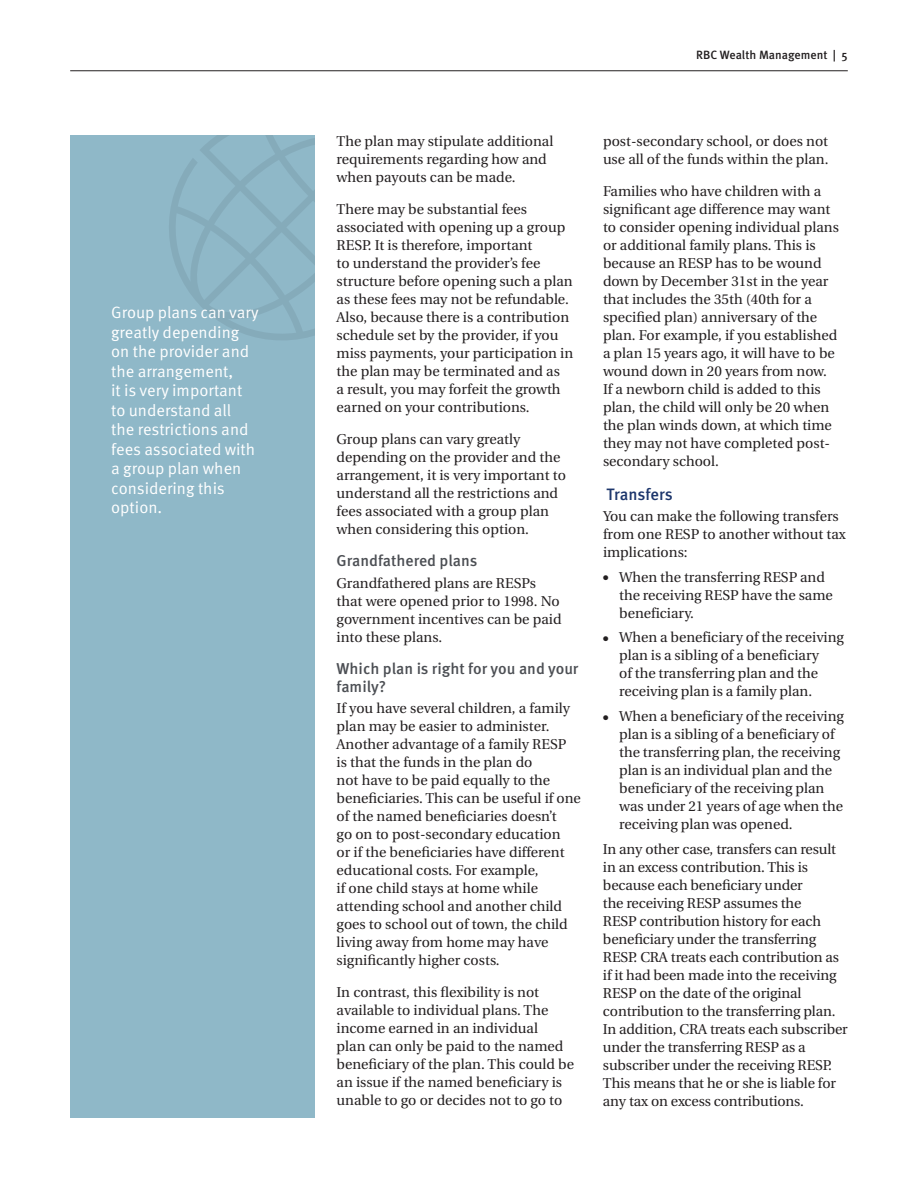
<style>
.page{position:relative;width:918px;height:1188px;background:#fff}
.page>*{position:absolute;margin:0;border:0;box-sizing:border-box;transform-origin:0 0}
.t1{font:16.5px/19.5px "Meta OT Norm";color:#fff}
.t2{font:500 16.5px "Meta OT";letter-spacing:-.005em;color:#1d366c}
.t3{font:500 15.75px/18px "Meta OT";color:#4c4f54}
.t4{font:14.25px/18px "Utopia";color:#231f20}
.t5{font:500 12px "Meta OT";color:#231f20}
</style>
<div class="page">
<hr style="left:70px;top:71px;width:778px;height:1px;background:#231f20">
<div style="left:70px;top:135px;width:245px;height:983px;background:#8fb8c8"></div>
<svg style="left:169px;top:135px;width:146px;height:205px"></svg>
<p class="t1" style="left:111px;top:303px;width:149px">Group plans can vary greatly depending on the provider and the arrangement,<br>it is very important to understand all<br>the restrictions and fees associated with a group plan when considering this option.</p>
<p class="t5" style="left:696px;top:47px;width:153px">RBC Wealth Management | 5</p>
<p class="t4" style="left:337px;top:132px;width:218px">The plan may stipulate additional requirements regarding how and when payouts can be made.</p>
<p class="t4" style="left:337px;top:200px;width:238px">There may be substantial fees associated with opening up a group RESP. It is therefore, important<br>to understand the provider’s fee structure before opening such a plan as these fees may not be refundable.<br>Also, because there is a contribution schedule set by the provider, if you miss payments, your participation in the plan may be terminated and as<br>a result, you may forfeit the growth earned on your contributions.</p>
<p class="t4" style="left:337px;top:431px;width:231px">Group plans can vary greatly depending on the provider and the arrangement, it is very important to understand all the restrictions and fees associated with a group plan when considering this option.</p>
<p class="t3" style="left:337px;top:552px;width:142px">Grandfathered plans</p>
<p class="t4" style="left:337px;top:574px;width:226px">Grandfathered plans are RESPs that were opened prior to 1998. No government incentives can be paid into these plans.</p>
<p class="t3" style="left:337px;top:660px;width:243px">Which plan is right for you and your family?</p>
<p class="t4" style="left:337px;top:700px;width:246px">If you have several children, a family plan may be easier to administer.<br>Another advantage of a family RESP<br>is that the funds in the plan do<br>not have to be paid equally to the beneficiaries. This can be useful if one of the named beneficiaries doesn’t<br>go on to post-secondary education<br>or if the beneficiaries have different educational costs. For example,<br>if one child stays at home while attending school and another child goes to school out of town, the child living away from home may have significantly higher costs.</p>
<p class="t4" style="left:337px;top:984px;width:239px">In contrast, this flexibility is not available to individual plans. The income earned in an individual<br>plan can only be paid to the named beneficiary of the plan. This could be an issue if the named beneficiary is unable to go or decides not to go to</p>
<p class="t4" style="left:603px;top:132px;width:227px">post-secondary school, or does not use all of the funds within the plan.</p>
<p class="t4" style="left:603px;top:182px;width:237px">Families who have children with a significant age difference may want to consider opening individual plans or additional family plans. This is because an RESP has to be wound down by December 31st in the year that includes the 35th (40th for a specified plan) anniversary of the plan. For example, if you established a plan 15 years ago, it will have to be wound down in 20 years from now.<br>If a newborn child is added to this plan, the child will only be 20 when the plan winds down, at which time they may not have completed post&shy;secondary school.</p>
<p class="t2" style="left:607px;top:484px;width:68px">Transfers</p>
<p class="t4" style="left:603px;top:507px;width:244px">You can make the following transfers from one RESP to another without tax implications:</p>
<p class="t4" style="left:619px;top:568px;width:215px;text-indent:-16px">● When the transferring RESP and the receiving RESP have the same beneficiary.</p>
<p class="t4" style="left:619px;top:629px;width:226px;text-indent:-16px">● When a beneficiary of the receiving plan is a sibling of a beneficiary<br>of the transferring plan and the receiving plan is a family plan.</p>
<p class="t4" style="left:619px;top:708px;width:226px;text-indent:-16px">● When a beneficiary of the receiving plan is a sibling of a beneficiary of the transferring plan, the receiving plan is an individual plan and the beneficiary of the receiving plan was under 21 years of age when the receiving plan was opened.</p>
<p class="t4" style="left:603px;top:840px;width:246px">In any other case, transfers can result in an excess contribution. This is because each beneficiary under<br>the receiving RESP assumes the<br>RESP contribution history for each beneficiary under the transferring RESP. CRA treats each contribution as if it had been made into the receiving RESP on the date of the original contribution to the transferring plan.<br>In addition, CRA treats each subscriber under the transferring RESP as a subscriber under the receiving RESP.<br>This means that he or she is liable for any tax on excess contributions.</p>
</div>
